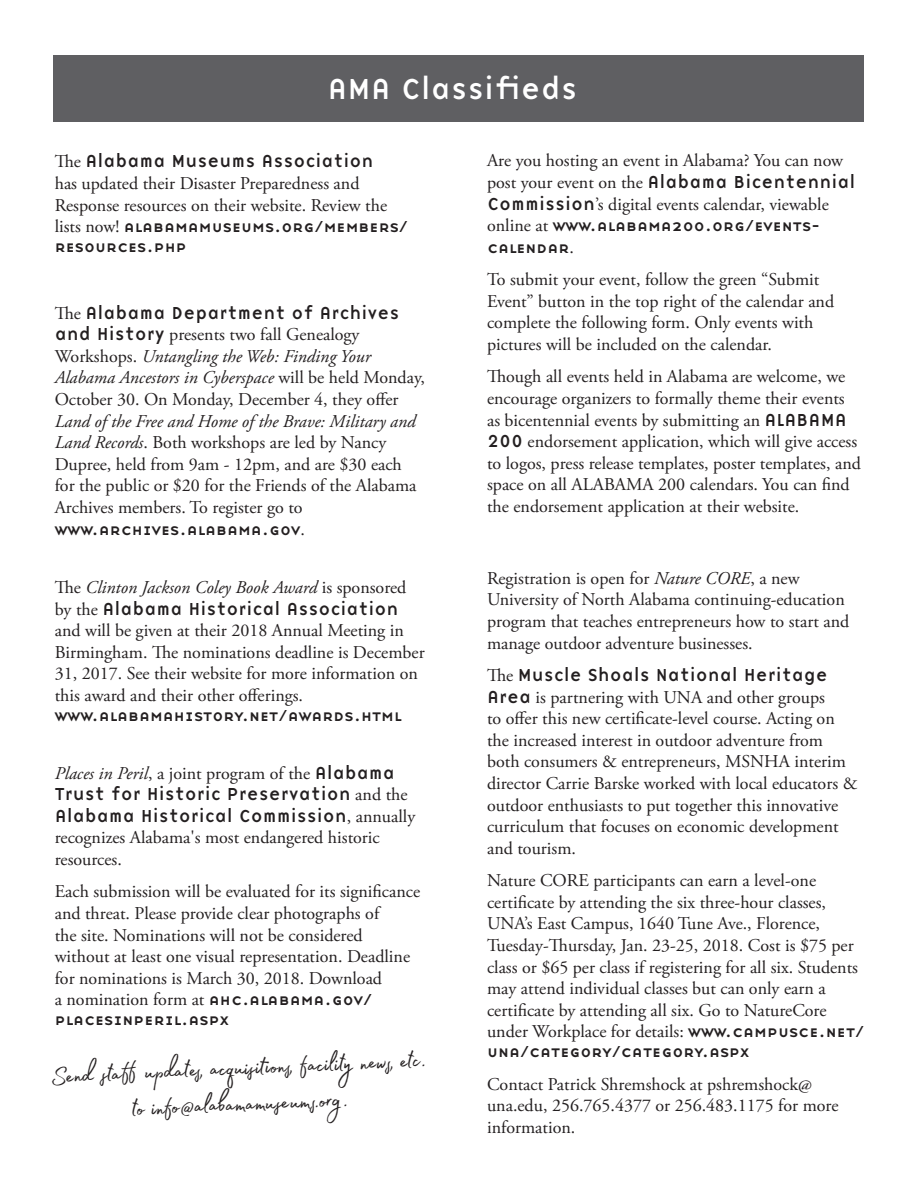
<style>
.page{position:relative;width:918px;height:1188px;background:#fff}
.page>*{position:absolute;margin:0;border:0;box-sizing:border-box;transform-origin:0 0}
.t1{font:30px/35.8px "Madelyn Fill";color:#231f20;text-align:center}
.t2{font:30px "Base Nine";color:#fff}
.t3{font:18px/21.6px "Adobe Garamond Pro";color:#231f20}
.t4{font:16.5px/19.8px "Base Nine SC";color:#231f20}
.s1{font-family:"Base Nine"}
.s2{font-family:"Adobe Garamond Pro";font-size:18px}
.s3{font-style:italic}
.s4{font-family:"Base Nine SC";font-size:16.5px}
</style>
<div class="page">
<div style="left:53px;top:55px;width:811px;height:67px;background:#5f5f62"></div>
<p class="t2" style="left:327px;top:68px;width:252px">AMA Classifieds</p>
<p class="t3" style="left:55px;top:151px;width:334px">The <span class="s1">Alabama Museums Association </span>has updated their Disaster Preparedness and<br>Response resources on their website. Review the</p>
<p class="t4" style="left:55px;top:216px;width:355px"><span class="s2">lists now!</span> alabamamuseums.org/members/ resources.php</p>
<p class="t3" style="left:55px;top:303px;width:372px">The <span class="s1">Alabama Department of Archives and History</span> presents two fall Genealogy Workshops. <span class="s3">Untangling the Web: Finding Your Alabama Ancestors in Cyberspace</span> will be held Monday, October 30. On Monday, December 4, they offer <span class="s3">Land of the Free and Home of the Brave: Military and Land Records</span>. Both workshops are led by Nancy Dupree, held from 9am - 12pm, and are $30 each for the public or $20 for the Friends of the Alabama Archives members. To register go to</p>
<p class="t4" style="left:55px;top:519px;width:252px">www.archives.alabama.gov<span class="s2">.</span></p>
<p class="t3" style="left:55px;top:577px;width:371px">The <span class="s3">Clinton Jackson Coley Book Award</span> is sponsored by the <span class="s1">Alabama Historical Association </span>and will be given at their 2018 Annual Meeting in Birmingham. The nominations deadline is December 31, 2017. See their website for more information on this award and their other offerings.</p>
<p class="t4" style="left:55px;top:705px;width:348px">www.alabamahistory.net/awards.html</p>
<p class="t3" style="left:55px;top:763px;width:362px"><span class="s3">Places in Peril</span>, a joint program of the <span class="s1">Alabama Trust for Historic Preservation</span> and the <span class="s1">Alabama Historical Commission</span>, annually recognizes Alabama's most endangered historic resources.</p>
<p class="t3" style="left:55px;top:882px;width:367px">Each submission will be evaluated for its significance and threat. Please provide clear photographs of<br>the site. Nominations will not be considered without at least one visual representation. Deadline for nominations is March 30, 2018. Download<br>a nomination form at <span class="s4">ahc.alabama.gov/</span></p>
<p class="t4" style="left:55px;top:1010px;width:176px">placesinperil.aspx</p>
<p class="t1" style="left:50px;top:1055px;width:377px;rotate:-3deg">Send staff updates, acquisiti ons, facility news, etc. to info@alabamamuseums.org.</p>
<p class="t3" style="left:487px;top:151px;width:370px">Are you hosting an event in Alabama? You can now post your event on the <span class="s1">Alabama Bicentennial<br>Commission</span>’s digital events calendar, viewable</p>
<p class="t4" style="left:487px;top:215px;width:335px;line-height:21.6px"><span class="s2">online at</span> www.alabama200.org/events&shy;calendar<span class="s2">.</span></p>
<p class="t3" style="left:487px;top:269px;width:349px">To submit your event, follow the green “Submit Event” button in the top right of the calendar and complete the following form. Only events with pictures will be included on the calendar.</p>
<p class="t3" style="left:487px;top:367px;width:375px">Though all events held in Alabama are welcome, we encourage organizers to formally theme their events as bicentennial events by submitting an <span class="s1">ALABAMA 200</span> endorsement application, which will give access to logos, press release templates, poster templates, and space on all ALABAMA 200 calendars. You can find the endorsement application at their website.</p>
<p class="t3" style="left:487px;top:568px;width:364px">Registration is open for <span class="s3">Nature CORE</span>, a new University of North Alabama continuing-education program that teaches entrepreneurs how to start and manage outdoor adventure businesses.</p>
<p class="t3" style="left:487px;top:665px;width:372px">The <span class="s1">Muscle Shoals National Heritage Area</span> is partnering with UNA and other groups<br>to offer this new certificate-level course. Acting on the increased interest in outdoor adventure from both consumers &amp; entrepreneurs, MSNHA interim director Carrie Barske worked with local educators &amp; outdoor enthusiasts to put together this innovative curriculum that focuses on economic development and tourism.</p>
<p class="t3" style="left:487px;top:870px;width:379px">Nature CORE participants can earn a level-one certificate by attending the six three-hour classes, UNA’s East Campus, 1640 Tune Ave., Florence, Tuesday-Thursday, Jan. 23-25, 2018. Cost is $75 per class or $65 per class if registering for all six. Students may attend individual classes but can only earn a certificate by attending all six. Go to NatureCore under Workplace for details: <span class="s4">www.campusce.net/</span></p>
<p class="t4" style="left:487px;top:1042px;width:264px">una/category/category.aspx</p>
<p class="t3" style="left:487px;top:1074px;width:353px">Contact Patrick Shremshock at pshremshock@ una.edu, 256.765.4377 or 256.483.1175 for more information.</p>
</div>
